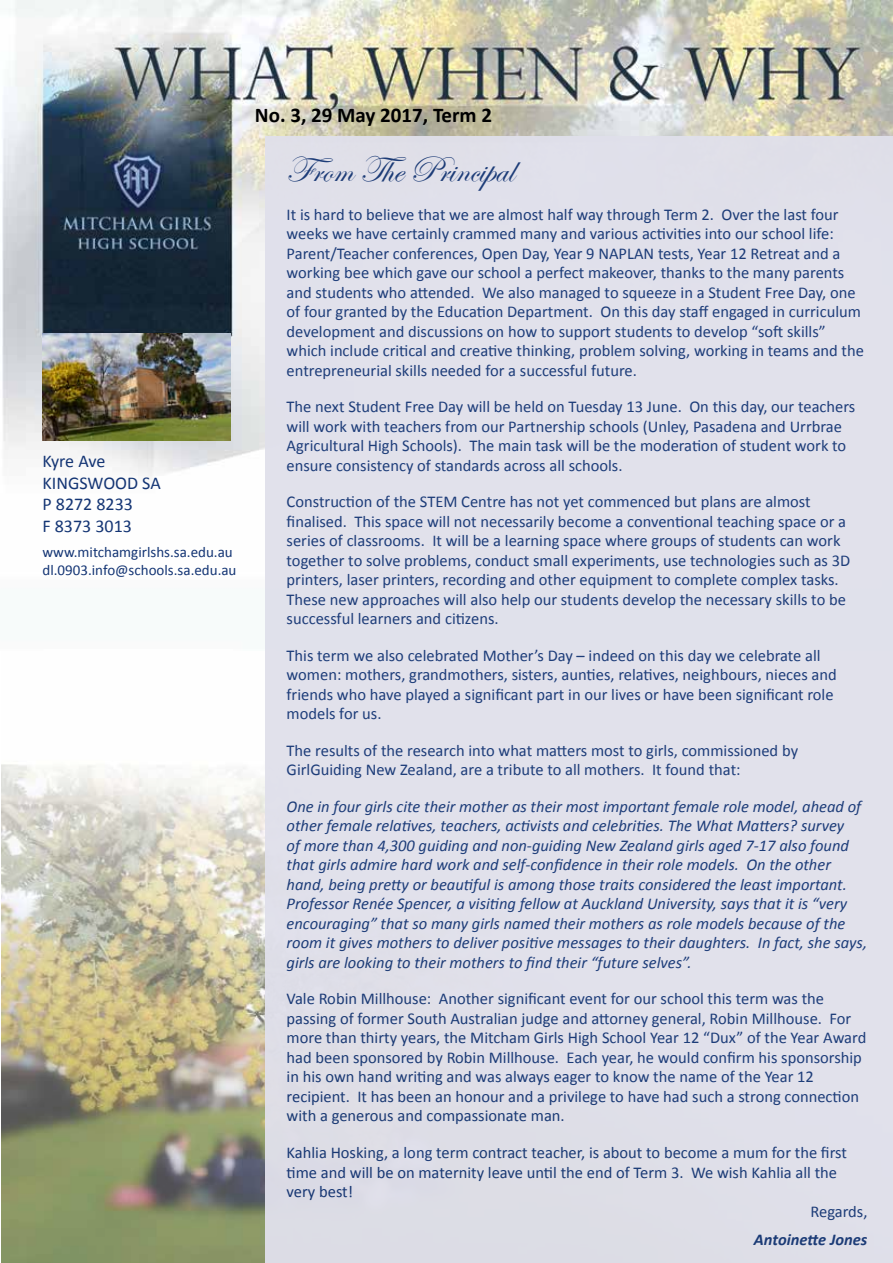
<style>
.page{position:relative;width:893px;height:1263px;background:#fff}
.page>*{position:absolute;margin:0;border:0;box-sizing:border-box;transform-origin:0 0}
.t1{font:37.5px "Edwardian Script ITC";color:#143574}
.t2{font:700 21px "Calibri";color:#000}
.t3{font:18px/21.6px "Calibri";color:#143574}
.t4{font:16.5px/19.5px "Calibri";color:#143574}
.t5{font:italic 16.5px/19.5px "Calibri";color:#143574}
.t6{font:italic 700 16.5px "Calibri";color:#143574}
.t7{font:15px/18px "Calibri";color:#143574}
</style>
<div class="page">
<img style="left:1px;top:764px;width:264px;height:499px">
<img style="left:2px;top:0;width:891px;height:477px">
<img style="left:43px;top:334px;width:188px;height:106px">
<div style="left:265px;top:136px;width:628px;height:1127px;background:#e0e0eb"></div>
<p class="t3" style="left:43px;top:450px;width:120px">Kyre Ave<br>KINGSWOOD SA<br>P 8272 8233<br>F 8373 3013</p>
<p class="t7" style="left:43px;top:543px;width:195px">www.mitchamgirlshs.sa.edu.au dl.0903.info@schools.sa.edu.au</p>
<p class="t2" style="left:255px;top:102px;width:239px">No. 3, 29 May 2017, Term 2</p>
<h1 class="t1" style="left:287px;top:149px;width:229px">From The Principal</h1>
<p class="t4" style="left:287px;top:204px;width:579px">It is hard to believe that we are almost half way through Term 2. Over the last four weeks we have certainly crammed many and various activities into our school life:<br>Parent/Teacher conferences, Open Day, Year 9 NAPLAN tests, Year 12 Retreat and a working bee which gave our school a perfect makeover, thanks to the many parents and students who attended. We also managed to squeeze in a Student Free Day, one of four granted by the Education Department. On this day staff engaged in curriculum development and discussions on how to support students to develop “soft skills” which include critical and creative thinking, problem solving, working in teams and the entrepreneurial skills needed for a successful future.</p>
<p class="t4" style="left:287px;top:397px;width:570px">The next Student Free Day will be held on Tuesday 13 June. On this day, our teachers will work with teachers from our Partnership schools (Unley, Pasadena and Urrbrae Agricultural High Schools). The main task will be the moderation of student work to ensure consistency of standards across all schools.</p>
<p class="t4" style="left:287px;top:492px;width:565px">Construction of the STEM Centre has not yet commenced but plans are almost finalised. This space will not necessarily become a conventional teaching space or a series of classrooms. It will be a learning space where groups of students can work together to solve problems, conduct small experiments, use technologies such as 3D printers, laser printers, recording and other equipment to complete complex tasks.<br>These new approaches will also help our students develop the necessary skills to be successful learners and citizens.</p>
<p class="t4" style="left:287px;top:646px;width:552px">This term we also celebrated Mother’s Day – indeed on this day we celebrate all women: mothers, grandmothers, sisters, aunties, relatives, neighbours, nieces and friends who have played a significant part in our lives or have been significant role models for us.</p>
<p class="t4" style="left:287px;top:741px;width:513px">The results of the research into what matters most to girls, commissioned by<br>GirlGuiding New Zealand, are a tribute to all mothers. It found that:</p>
<p class="t5" style="left:287px;top:796px;width:582px">One in four girls cite their mother as their most important female role model, ahead of other female relatives, teachers, activists and celebrities. The What Matters? survey<br>of more than 4,300 guiding and non-guiding New Zealand girls aged 7-17 also found that girls admire hard work and self-confidence in their role models. On the other hand, being pretty or beautiful is among those traits considered the least important.<br>Professor Renée Spencer, a visiting fellow at Auckland University, says that it is “very encouraging” that so many girls named their mothers as role models because of the room it gives mothers to deliver positive messages to their daughters. In fact, she says, girls are looking to their mothers to find their “future selves”.</p>
<p class="t4" style="left:287px;top:989px;width:581px">Vale Robin Millhouse: Another significant event for our school this term was the passing of former South Australian judge and attorney general, Robin Millhouse. For more than thirty years, the Mitcham Girls High School Year 12 “Dux” of the Year Award had been sponsored by Robin Millhouse. Each year, he would confirm his sponsorship in his own hand writing and was always eager to know the name of the Year 12 recipient. It has been an honour and a privilege to have had such a strong connection with a generous and compassionate man.</p>
<p class="t4" style="left:287px;top:1143px;width:562px">Kahlia Hosking, a long term contract teacher, is about to become a mum for the first</p>
<p class="t4" style="left:287px;top:1162px;width:552px">time and will be on maternity leave until the end of Term 3. We wish Kahlia all the</p>
<p class="t4" style="left:287px;top:1182px;width:68px">very best!</p>
<p class="t4" style="left:810px;top:1201px;width:59px">Regards,</p>
<p class="t6" style="left:754px;top:1228px;width:115px">Antoinette Jones</p>
</div>
